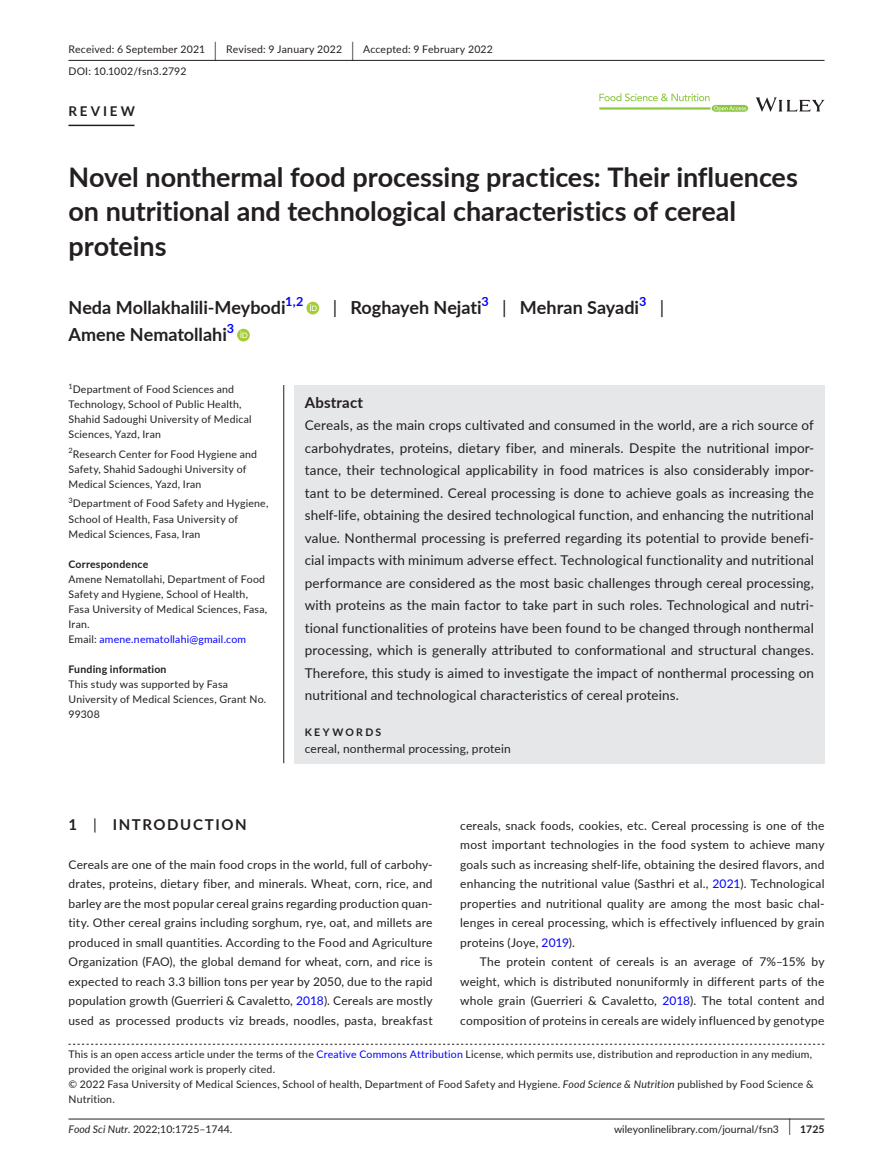
<style>
.page{position:relative;width:893px;height:1174px;background:#fff}
.page>*{position:absolute;margin:0;border:0;box-sizing:border-box;transform-origin:0 0}
.t1{font:700 27px/34.5px "Lato";color:#231f20}
.t2{font:700 18px "Lato";color:#231f20}
.t3{font:18px "Lato";color:#231f20}
.t4{font:700 15px "Lato";letter-spacing:.1em;color:#231f20}
.t5{font:700 15px "Lato";letter-spacing:.015em;color:#231f20}
.t6{font:13.5px/22.5px "Lato";letter-spacing:.01em;color:#231f20;text-align:justify}
.t7{font:700 13.5px "Lato";letter-spacing:.215em;color:#231f20}
.t8{font:700 12.6px "Lato";color:#00f}
.t9{font:12px/19.5px "Lato";letter-spacing:.015em;color:#231f20;text-align:justify}
.t10{font:10.5px/15px "Lato";letter-spacing:.02em;color:#231f20}
.t11{font:10.5px "Lato";color:#231f20}
.t12{font:700 10.5px "Lato";letter-spacing:.02em;color:#231f20}
.t13{font:700 10.5px "Lato";letter-spacing:.22em;color:#231f20}
.t14{font:7.35px "Lato";color:#231f20}
.s1{font-size:19.65px}
.s2{font-weight:400}
.s3{color:#00f}
.s4{font-style:italic}
.s5{font-size:17.4px}
.s6{font-weight:700}
</style>
<div class="page">
<hr style="left:68px;top:1118px;width:756px;height:1px;background:#231f20">
<svg style="left:756px;top:97px;width:68px;height:15px"></svg>
<svg style="left:599px;top:93px;width:149px;height:19px"></svg>
<hr style="left:68px;top:60px;width:756px;height:1px;background:#231f20">
<hr style="left:68px;top:125px;width:67px;height:1px;background:#231f20">
<div style="left:306px;top:302px;width:13px;height:12px;background:#a5cd39;border-radius:50%"></div>
<svg style="left:310px;top:304px;width:7px;height:7px"></svg>
<svg style="left:237px;top:329px;width:13px;height:12px"></svg>
<svg style="left:240px;top:331px;width:7px;height:7px"></svg>
<svg style="left:68px;top:1043px;width:756px;height:1px"></svg>
<div style="left:294px;top:385px;width:530px;height:378px;background:#e6e7e9"></div>
<hr style="left:283px;top:385px;width:1px;height:378px;background:#231f20">
<p class="t10" style="left:68px;top:38px;width:426px;line-height:21.8px">Received: 6 September 2021 <span class="s1">|</span> Revised: 9 January 2022 <span class="s1">|</span> Accepted: 9 February 2022<br>DOI: 10.1002/fsn3.2792</p>
<p class="t7" style="left:68px;top:101px;width:68px">REVIEW</p>
<h1 class="t1" style="left:68px;top:159px;width:731px">Novel nonthermal food processing practices: Their influences on nutritional and technological characteristics of cereal proteins</h1>
<h2 class="t2" style="left:68px;top:295px;width:219px">Neda Mollakhalili-Meybodi</h2>
<p class="t8" style="left:285px;top:292px;width:20px">1,2</p>
<h2 class="t2" style="left:333px;top:295px;width:150px"><span class="s2">|</span> Roghayeh Nejati</h2>
<p class="t8" style="left:481px;top:292px;width:9px">3</p>
<h2 class="t2" style="left:502px;top:295px;width:138px"><span class="s2">|</span> Mehran Sayadi</h2>
<p class="t8" style="left:639px;top:292px;width:9px">3</p>
<h2 class="t3" style="left:660px;top:295px;width:6px">|</h2>
<h2 class="t2" style="left:68px;top:322px;width:160px">Amene Nematollahi</h2>
<p class="t8" style="left:227px;top:319px;width:9px">3</p>
<p class="t14" style="left:68px;top:381px;width:6px">1</p>
<p class="t10" style="left:68px;top:382px;width:185px;text-indent:4px">Department of Food Sciences and<br>Technology, School of Public Health,<br>Shahid Sadoughi University of Medical<br>Sciences, Yazd, Iran</p>
<p class="t10" style="left:68px;top:446px;width:190px"><sup>2</sup>Research Center for Food Hygiene and<br>Safety, Shahid Sadoughi University of<br>Medical Sciences, Yazd, Iran</p>
<p class="t10" style="left:68px;top:496px;width:201px"><sup>3</sup>Department of Food Safety and Hygiene,<br>School of Health, Fasa University of<br>Medical Sciences, Fasa, Iran</p>
<p class="t12" style="left:68px;top:556px;width:81px">Correspondence</p>
<p class="t10" style="left:68px;top:571px;width:200px">Amene Nematollahi, Department of Food Safety and Hygiene, School of Health, Fasa University of Medical Sciences, Fasa, Iran.<br>Email: <span class="s3">amene.nematollahi@gmail.com</span></p>
<p class="t12" style="left:68px;top:661px;width:100px">Funding information</p>
<p class="t10" style="left:68px;top:676px;width:199px">This study was supported by Fasa<br>University of Medical Sciences, Grant No.<br>99308</p>
<p class="t5" style="left:305px;top:391px;width:60px">Abstract</p>
<p class="t6" style="left:305px;top:413px;width:511px">Cereals, as the main crops cultivated and consumed in the world, are a rich source of carbohydrates, proteins, dietary fiber, and minerals. Despite the nutritional impor&shy;tance, their technological applicability in food matrices is also considerably impor&shy;tant to be determined. Cereal processing is done to achieve goals as increasing the shelf-life, obtaining the desired technological function, and enhancing the nutritional value. Nonthermal processing is preferred regarding its potential to provide benefi&shy;cial impacts with minimum adverse effect. Technological functionality and nutritional performance are considered as the most basic challenges through cereal processing, with proteins as the main factor to take part in such roles. Technological and nutri&shy;tional functionalities of proteins have been found to be changed through nonthermal processing, which is generally attributed to conformational and structural changes.<br>Therefore, this study is aimed to investigate the impact of nonthermal processing on nutritional and technological characteristics of cereal proteins.</p>
<p class="t13" style="left:305px;top:724px;width:78px">KEYWORDS</p>
<p class="t9" style="left:305px;top:738px;width:208px">cereal, nonthermal processing, protein</p>
<p class="t4" style="left:68px;top:813px;width:180px">1 <span class="s2">|</span> INTRODUCTION</p>
<p class="t9" style="left:68px;top:854px;width:366px">Cereals are one of the main food crops in the world, full of carbohy&shy;drates, proteins, dietary fiber, and minerals. Wheat, corn, rice, and barley are the most popular cereal grains regarding production quan&shy;tity. Other cereal grains including sorghum, rye, oat, and millets are produced in small quantities. According to the Food and Agriculture Organization (FAO), the global demand for wheat, corn, and rice is expected to reach 3.3 billion tons per year by 2050, due to the rapid population growth (Guerrieri &amp; Cavaletto, <span class="s3">2018</span>). Cereals are mostly used as processed products viz breads, noodles, pasta, breakfast</p>
<p class="t9" style="left:460px;top:815px;width:366px">cereals, snack foods, cookies, etc. Cereal processing is one of the most important technologies in the food system to achieve many goals such as increasing shelf-life, obtaining the desired flavors, and enhancing the nutritional value (Sasthri et al., <span class="s3">2021</span>). Technological properties and nutritional quality are among the most basic chal&shy;lenges in cereal processing, which is effectively influenced by grain proteins (Joye, <span class="s3">2019</span>).</p>
<p class="t9" style="left:460px;top:951px;width:366px;text-indent:20px">The protein content of cereals is an average of 7%–15% by weight, which is distributed nonuniformly in different parts of the whole grain (Guerrieri &amp; Cavaletto, <span class="s3">2018</span>). The total content and composition of proteins in cereals are widely influenced by genotype</p>
<p class="t10" style="left:68px;top:1046px;width:747px">This is an open access article under the terms of the <span class="s3">Creative Commons Attribution</span> License, which permits use, distribution and reproduction in any medium, provided the original work is properly cited.<br>© 2022 Fasa University of Medical Sciences, School of health, Department of Food Safety and Hygiene. <span class="s4">Food Science &amp; Nutrition</span> published by Food Science &amp; Nutrition.</p>
<p class="t11" style="left:68px;top:1121px;width:165px"><span class="s4">Food Sci Nutr.</span> 2022;10:1725–1744.</p>
<p class="t11" style="left:614px;top:1121px;width:212px">wileyonlinelibrary.com/journal/fsn3 <span class="s5">|</span> <span class="s6">1725</span></p>
</div>
